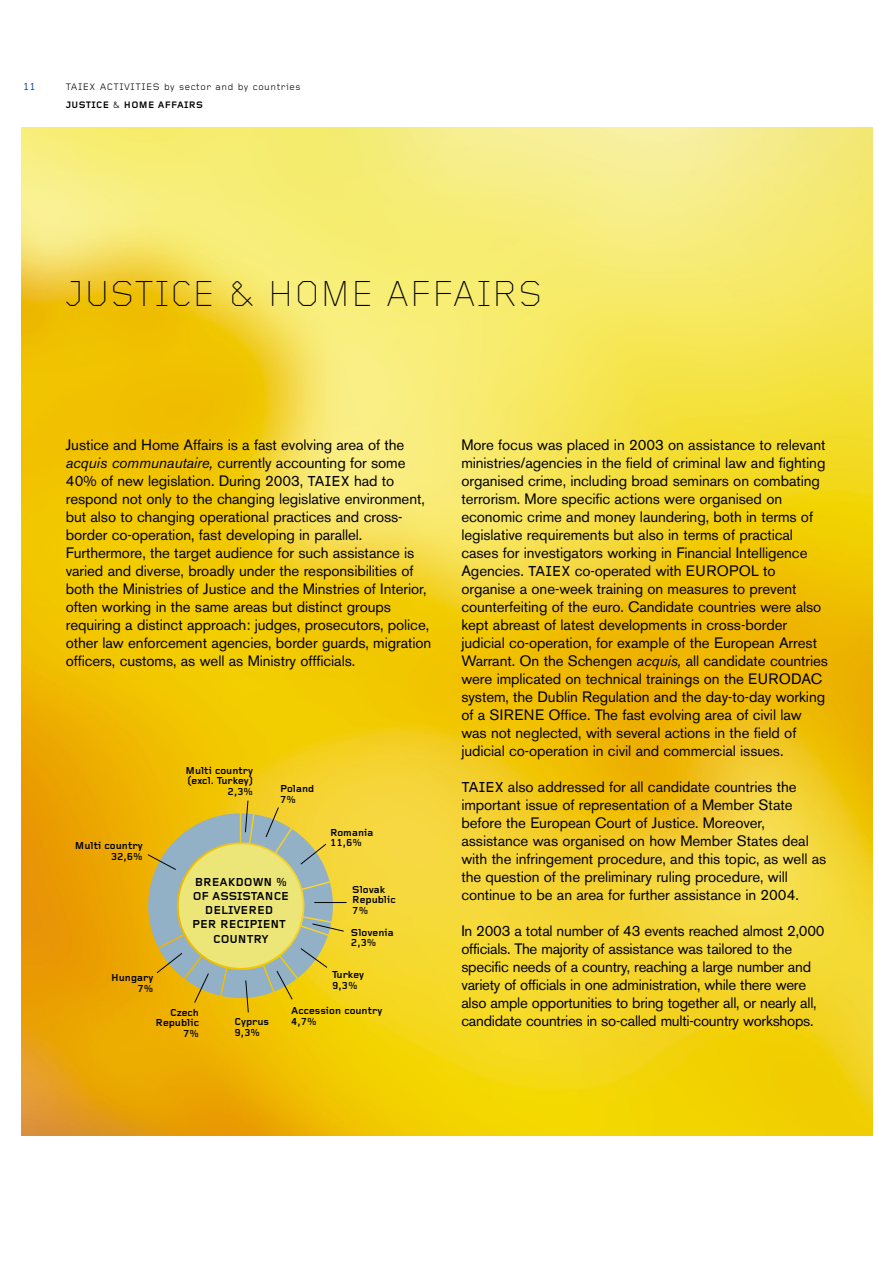
<style>
.page{position:relative;width:893px;height:1262px;background:#fff}
.page>*{position:absolute;margin:0;border:0;box-sizing:border-box;transform-origin:0 0}
.t1{font:300 37.5px "Foundry Gridnik";letter-spacing:.03em;color:#000}
.t2{font:15px/18px "Akzidenz Grotesk BE";letter-spacing:-.005em;color:#000}
.t3{font:700 12px/14.2px "Foundry Gridnik";color:#000;text-align:center}
.t4{font:700 10.5px/10.5px "Foundry Gridnik";color:#000}
.t5{font:500 10.5px "Foundry Gridnik";color:#26509b}
.t6{font:9.75px/18px "Foundry Gridnik";letter-spacing:.055em;color:#000}
.s1{font-weight:700}
.s2{font-style:italic}
.s3{font-family:"Foundry Gridnik";font-weight:500}
</style>
<div class="page">
<img style="left:22px;top:128px;width:850px;height:1007px">
<svg style="left:147px;top:800px;width:200px;height:213px;background:#cec567"></svg>
<p class="t5" style="left:23px;top:83px;width:14px">11</p>
<p class="t6" style="left:66px;top:79px;width:236px">TAIEX ACTIVITIES by sector and by countries<br><span class="s1">JUSTICE</span> &amp; <span class="s1">HOME AFFAIRS</span></p>
<h1 class="t1" style="left:66px;top:281px;width:478px">JUSTICE &amp; HOME AFFAIRS</h1>
<p class="t2" style="left:66px;top:437px;width:367px">Justice and Home Affairs is a fast evolving area of the <span class="s2">acquis communautaire,</span> currently accounting for some 40% of new legislation. During 2003, <span class="s3">TAIEX</span> had to respond not only to the changing legislative environment, but also to changing operational practices and cross&shy;border co-operation, fast developing in parallel.<br>Furthermore, the target audience for such assistance is varied and diverse, broadly under the responsibilities of both the Ministries of Justice and the Minstries of Interior, often working in the same areas but distinct groups requiring a distinct approach: judges, prosecutors, police, other law enforcement agencies, border guards, migration officers, customs, as well as Ministry offficials.</p>
<p class="t2" style="left:461px;top:437px;width:368px">More focus was placed in 2003 on assistance to relevant ministries/agencies in the field of criminal law and fighting organised crime, including broad seminars on combating terrorism. More specific actions were organised on economic crime and money laundering, both in terms of legislative requirements but also in terms of practical cases for investigators working in Financial Intelligence Agencies. <span class="s3">TAIEX</span> co-operated with EUROPOL to organise a one-week training on measures to prevent counterfeiting of the euro. Candidate countries were also kept abreast of latest developments in cross-border judicial co-operation, for example of the European Arrest Warrant. On the Schengen <span class="s2">acquis,</span> all candidate countries were implicated on technical trainings on the EURODAC system, the Dublin Regulation and the day-to-day working of a SIRENE Office. The fast evolving area of civil law was not neglected, with several actions in the field of judicial co-operation in civil and commercial issues.</p>
<p class="t2" style="left:461px;top:779px;width:366px"><span class="s3">TAIEX</span> also addressed for all candidate countries the important issue of representation of a Member State before the European Court of Justice. Moreover, assistance was organised on how Member States deal with the infringement procedure, and this topic, as well as the question of the preliminary ruling procedure, will continue to be an area for further assistance in 2004.</p>
<p class="t2" style="left:461px;top:923px;width:365px">In 2003 a total number of 43 events reached almost 2,000 officials. The majority of assistance was tailored to the specific needs of a country, reaching a large number and variety of officials in one administration, while there were also ample opportunities to bring together all, or nearly all, candidate countries in so-called multi-country workshops.</p>
<p class="t4" style="left:185px;top:766px;width:69px;text-align:right">Multi country (excl. Turkey)<br>2,3%</p>
<p class="t4" style="left:280px;top:785px;width:36px">Poland<br>7%</p>
<p class="t4" style="left:330px;top:828px;width:45px">Romania<br>11,6%</p>
<p class="t4" style="left:352px;top:885px;width:45px">Slovak<br>Republic<br>7%</p>
<p class="t4" style="left:75px;top:841px;width:69px;text-align:right">Multi country<br>32,6%</p>
<p class="t3" style="left:192px;top:875px;width:98px">BREAKDOWN %<br>OF ASSISTANCE<br>DELIVERED<br>PER RECIPIENT<br>COUNTRY</p>
<p class="t4" style="left:351px;top:928px;width:44px">Slovenia<br>2,3%</p>
<p class="t4" style="left:332px;top:971px;width:34px">Turkey<br>9,3%</p>
<p class="t4" style="left:111px;top:973px;width:44px;text-align:right">Hungary<br>7%</p>
<p class="t4" style="left:291px;top:1006px;width:93px">Accession country<br>4,7%</p>
<p class="t4" style="left:156px;top:1008px;width:45px;text-align:right">Czech<br>Republic<br>7%</p>
<p class="t4" style="left:234px;top:1017px;width:36px">Cyprus<br>9,3%</p>
</div>
